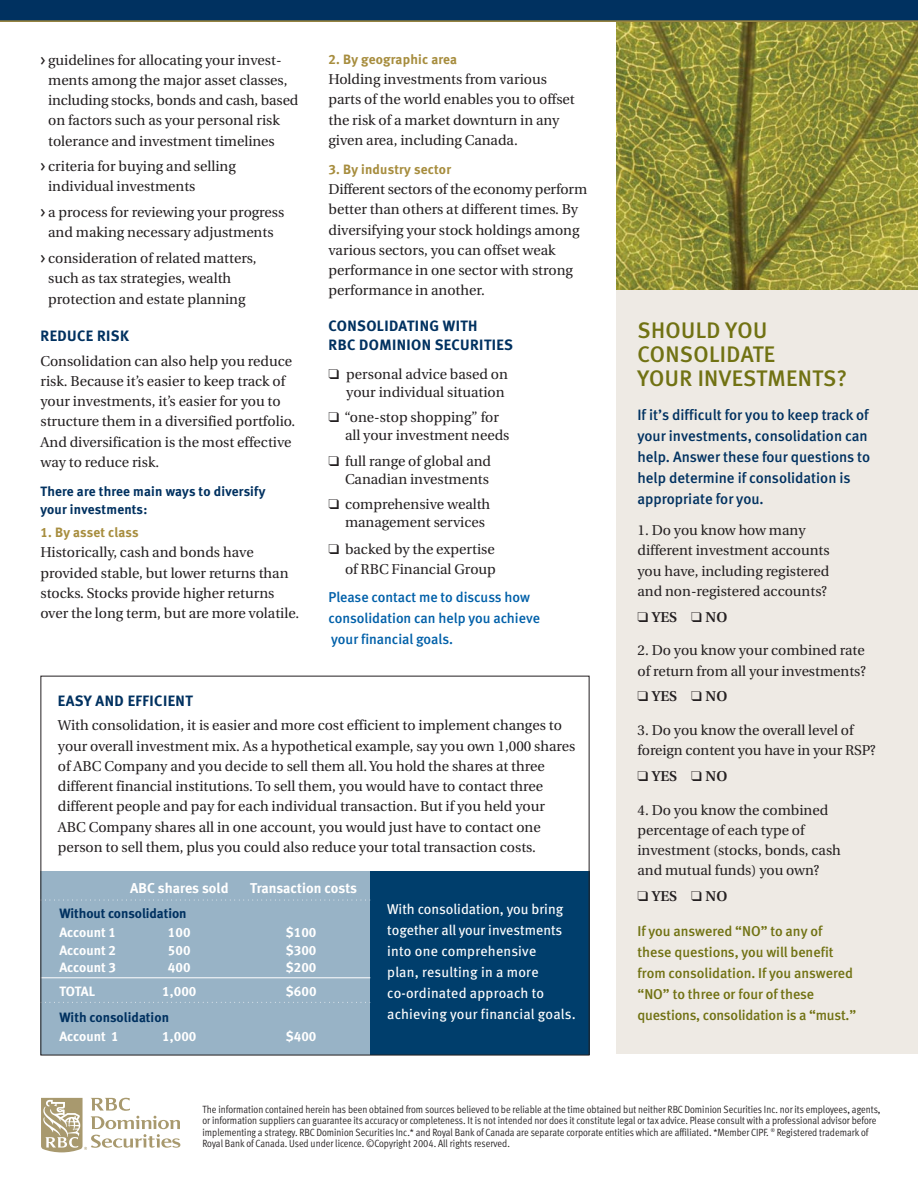
<style>
.page{position:relative;width:918px;height:1188px;background:#fff}
.page>*{position:absolute;margin:0;border:0;box-sizing:border-box;transform-origin:0 0}
.t1{font:22.5px/24px "Meta Medium LF";letter-spacing:.015em;color:#717213}
.t2{font:15px/21px "Meta Medium LF";color:#003160}
.t3{font:15px/19.5px "Meta Bold LF";letter-spacing:.03em;color:#003160}
.t4{font:14.25px/20.2px "Utopia";color:#231f20}
.t5{font:14.25px/21px "Meta Book LF";letter-spacing:.015em;color:#fff}
.t6{font:14.25px/21px "Meta Medium LF";color:#717213}
.t7{font:14.25px/21px "Meta Medium LF";color:#0060a9}
.t8{font:14.25px "Meta Bold LF";letter-spacing:.005em;color:#fff}
.t9{font:600 14.25px "Utopia";color:#231f20}
.t10{font:13.5px/18px "Meta Bold LF";letter-spacing:.005em;color:#003160}
.t11{font:13.5px "Meta Bold LF";letter-spacing:.005em;color:#fff}
.t12{font:13.5px "Meta Bold LF";letter-spacing:.015em;color:#a78d3e}
.t13{font:10.5px/11.2px "Meta Cond Normal LF";color:#231f20}
.s1{font-family:"Meta Book LF"}
</style>
<div class="page">
<div style="left:369px;top:872px;width:221px;height:183px;background:#003e6c"></div>
<div style="left:40px;top:872px;width:330px;height:183px;background:#98b3c6"></div>
<svg style="left:45px;top:900px;width:326px;height:1px"></svg>
<hr style="left:40px;top:977px;width:330px;height:1px;background:#fff">
<svg style="left:45px;top:1002px;width:326px;height:1px"></svg>
<svg style="left:41px;top:1098px;width:139px;height:54px"></svg>
<div style="left:616px;top:270px;width:302px;height:784px;background:#eeeae4"></div>
<img style="left:616px;top:22px;width:302px;height:268px">
<div style="left:0;top:0;width:918px;height:21px;background:#003160"></div>
<hr style="left:0;top:20px;width:918px;height:2px;background:#a78d3e">
<p class="t4" style="left:48px;top:51px;width:252px;text-indent:-8px"><span class="s1">&gt;</span> guidelines for allocating your invest&shy;ments among the major asset classes, including stocks, bonds and cash, based on factors such as your personal risk tolerance and investment timelines</p>
<p class="t4" style="left:48px;top:158px;width:189px;text-indent:-8px"><span class="s1">&gt;</span> criteria for buying and selling individual investments</p>
<p class="t4" style="left:40px;top:203px;width:245px;text-align:center"><span class="s1">&gt;</span> a process for reviewing your progress and making necessary adjustments</p>
<p class="t4" style="left:48px;top:249px;width:210px;text-indent:-8px"><span class="s1">&gt;</span> consideration of related matters, such as tax strategies, wealth protection and estate planning</p>
<p class="t3" style="left:40px;top:327px;width:90px">REDUCE RISK</p>
<p class="t4" style="left:40px;top:352px;width:256px">Consolidation can also help you reduce risk. Because it’s easier to keep track of your investments, it’s easier for you to structure them in a diversified portfolio.<br>And diversification is the most effective way to reduce risk.</p>
<p class="t10" style="left:40px;top:483px;width:227px">There are three main ways to diversify your investments:</p>
<p class="t12" style="left:40px;top:528px;width:100px">1. By asset class</p>
<p class="t4" style="left:40px;top:544px;width:260px">Historically, cash and bonds have provided stable, but lower returns than stocks. Stocks provide higher returns over the long term, but are more volatile.</p>
<p class="t12" style="left:328px;top:54px;width:130px">2. By geographic area</p>
<p class="t4" style="left:328px;top:71px;width:248px">Holding investments from various parts of the world enables you to offset the risk of a market downturn in any given area, including Canada.</p>
<p class="t12" style="left:328px;top:164px;width:124px">3. By industry sector</p>
<p class="t4" style="left:328px;top:180px;width:260px">Different sectors of the economy perform better than others at different times. By diversifying your stock holdings among various sectors, you can offset weak performance in one sector with strong performance in another.</p>
<p class="t3" style="left:328px;top:317px;width:186px">CONSOLIDATING WITH<br>RBC DOMINION SECURITIES</p>
<p class="t4" style="left:328px;top:366px;width:181px;line-height:18px;text-align:right">❑ personal advice based on your individual situation</p>
<p class="t4" style="left:345px;top:410px;width:166px;line-height:18px;text-indent:-17px">❑ “one-stop shopping” for all your investment needs</p>
<p class="t4" style="left:328px;top:453px;width:164px;line-height:18px;text-align:right">❑ full range of global and<br>Canadian investments</p>
<p class="t4" style="left:345px;top:497px;width:147px;line-height:18px;text-indent:-17px">❑ comprehensive wealth management services</p>
<p class="t4" style="left:328px;top:541px;width:169px;line-height:19.5px;text-align:right">❑ backed by the expertise of RBC Financial Group</p>
<p class="t7" style="left:328px;top:588px;width:213px">Please contact me to discuss how consolidation can help you achieve your financial goals.</p>
<p class="t3" style="left:58px;top:692px;width:136px">EASY AND EFFICIENT</p>
<p class="t4" style="left:58px;top:717px;width:519px">With consolidation, it is easier and more cost efficient to implement changes to your overall investment mix. As a hypothetical example, say you own 1,000 shares of ABC Company and you decide to sell them all. You hold the shares at three different financial institutions. To sell them, you would have to contact three different people and pay for each individual transaction. But if you held your ABC Company shares all in one account, you would just have to contact one person to sell them, plus you could also reduce your total transaction costs.</p>
<p class="t8" style="left:130px;top:882px;width:100px">ABC shares sold</p>
<p class="t8" style="left:250px;top:882px;width:108px">Transaction costs</p>
<p class="t10" style="left:59px;top:906px;width:129px">Without consolidation</p>
<p class="t11" style="left:59px;top:927px;width:58px">Account 1</p>
<p class="t11" style="left:168px;top:927px;width:24px">100</p>
<p class="t11" style="left:286px;top:927px;width:32px">$100</p>
<p class="t11" style="left:59px;top:945px;width:58px">Account 2</p>
<p class="t11" style="left:168px;top:945px;width:24px">500</p>
<p class="t11" style="left:286px;top:945px;width:32px">$300</p>
<p class="t11" style="left:59px;top:962px;width:58px">Account 3</p>
<p class="t11" style="left:168px;top:962px;width:24px">400</p>
<p class="t11" style="left:286px;top:962px;width:32px">$200</p>
<p class="t11" style="left:59px;top:986px;width:37px">TOTAL</p>
<p class="t11" style="left:162px;top:986px;width:36px">1,000</p>
<p class="t11" style="left:286px;top:986px;width:32px">$600</p>
<p class="t10" style="left:59px;top:1009px;width:111px">With consolidation</p>
<p class="t11" style="left:59px;top:1031px;width:61px">Account 1</p>
<p class="t11" style="left:162px;top:1031px;width:36px">1,000</p>
<p class="t11" style="left:286px;top:1031px;width:32px">$400</p>
<p class="t5" style="left:387px;top:900px;width:190px">With consolidation, you bring together all your investments into one comprehensive<br>plan, resulting in a more co-ordinated approach to achieving your financial goals.</p>
<h1 class="t1" style="left:638px;top:320px;width:211px">SHOULD YOU<br>CONSOLIDATE<br>YOUR INVESTMENTS?</h1>
<p class="t2" style="left:638px;top:406px;width:234px">If it’s difficult for you to keep track of your investments, consolidation can help. Answer these four questions to help determine if consolidation is appropriate for you.</p>
<p class="t4" style="left:638px;top:522px;width:194px">1. Do you know how many different investment accounts you have, including registered and non-registered accounts?</p>
<p class="t9" style="left:638px;top:611px;width:91px">❑ YES ❑ NO</p>
<p class="t4" style="left:637px;top:642px;width:230px">2. Do you know your combined rate of return from all your investments?</p>
<p class="t9" style="left:637px;top:691px;width:91px">❑ YES ❑ NO</p>
<p class="t4" style="left:637px;top:721px;width:240px">3. Do you know the overall level of foreign content you have in your RSP?</p>
<p class="t9" style="left:637px;top:770px;width:91px">❑ YES ❑ NO</p>
<p class="t4" style="left:637px;top:801px;width:205px">4. Do you know the combined percentage of each type of investment (stocks, bonds, cash and mutual funds) you own?</p>
<p class="t9" style="left:637px;top:890px;width:91px">❑ YES ❑ NO</p>
<p class="t6" style="left:638px;top:921px;width:220px">If you answered “NO” to any of these questions, you will benefit from consolidation. If you answered “NO” to three or four of these questions, consolidation is a “must.”</p>
<p class="t13" style="left:202px;top:1105px;width:680px">The information contained herein has been obtained from sources believed to be reliable at the time obtained but neither RBC Dominion Securities Inc. nor its employees, agents, or information suppliers can guarantee its accuracy or completeness. It is not intended nor does it constitute legal or tax advice. Please consult with a professional advisor before implementing a strategy. RBC Dominion Securities Inc.* and Royal Bank of Canada are separate corporate entities which are affiliated. *Member CIPF. <sup>®</sup> Registered trademark of Royal Bank of Canada. Used under licence. ©Copyright 2004. All rights reserved.</p>
</div>
